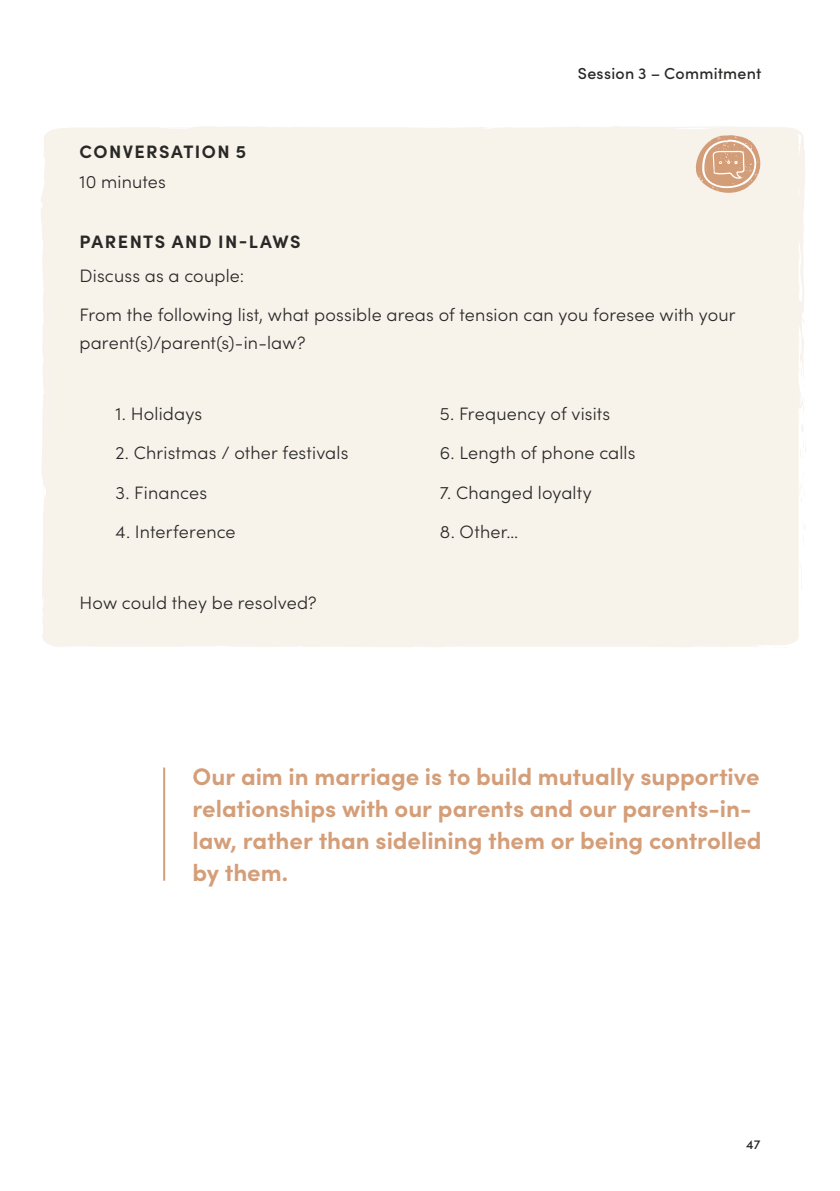
<style>
.page{position:relative;width:840px;height:1191px;background:#fff}
.page>*{position:absolute;margin:0;border:0;box-sizing:border-box;transform-origin:0 0}
.t1{font:700 24px/32px "Sofia Pro";color:#d49e79}
.t2{font:300 18px/39.4px "Sofia Pro";letter-spacing:.01em;color:#282827}
.t3{font:700 18px "Sofia Pro";letter-spacing:.08em;color:#282827}
.t4{font:500 16px "Sofia Pro";letter-spacing:.015em;color:#282827}
.t5{font:500 13px "Sofia Pro";color:#282827}
</style>
<div class="page">
<div style="left:41px;top:126px;width:764px;height:521px;background:#f7f2ea"></div>
<svg style="left:156px;top:130px;width:12px;height:2px"></svg>
<svg style="left:797px;top:367px;width:8px;height:137px"></svg>
<svg style="left:797px;top:310px;width:7px;height:51px"></svg>
<svg style="left:795px;top:224px;width:9px;height:44px"></svg>
<svg style="left:612px;top:126px;width:30px;height:6px"></svg>
<svg style="left:52px;top:341px;width:2px;height:10px"></svg>
<svg style="left:694px;top:134px;width:67px;height:61px;background:#e2c0a8"></svg>
<hr style="left:163px;top:767px;width:2px;height:113px;background:#d49e79">
<p class="t3" style="left:80px;top:138px;width:168px">CONVERSATION 5</p>
<p class="t2" style="left:79px;top:161px;width:88px">10 minutes</p>
<p class="t4" style="left:577px;top:62px;width:185px">Session 3 – Commitment</p>
<p class="t3" style="left:80px;top:228px;width:222px">PARENTS AND IN-LAWS</p>
<p class="t2" style="left:79px;top:255px;width:657px">Discuss as a couple:<br>From the following list, what possible areas of tension can you foresee with your</p>
<p class="t2" style="left:79px;top:322px;width:227px">parent(s)/parent(s)-in-law?</p>
<p class="t2" style="left:115px;top:393px;width:88px">1. Holidays</p>
<p class="t2" style="left:439px;top:393px;width:172px">5. Frequency of visits</p>
<p class="t2" style="left:115px;top:432px;width:234px">2. Christmas / other festivals</p>
<p class="t2" style="left:439px;top:432px;width:197px">6. Length of phone calls</p>
<p class="t2" style="left:115px;top:471px;width:93px">3. Finances</p>
<p class="t2" style="left:439px;top:471px;width:153px">7. Changed loyalty</p>
<p class="t2" style="left:115px;top:511px;width:122px">4. Interference</p>
<p class="t2" style="left:439px;top:511px;width:80px">8. Other…</p>
<p class="t2" style="left:79px;top:581px;width:238px">How could they be resolved?</p>
<h1 class="t1" style="left:192px;top:758px;width:570px">Our aim in marriage is to build mutually supportive relationships with our parents and our parents-in&shy;law, rather than sidelining them or being controlled by them.</h1>
<p class="t5" style="left:745px;top:1135px;width:16px">47</p>
</div>
